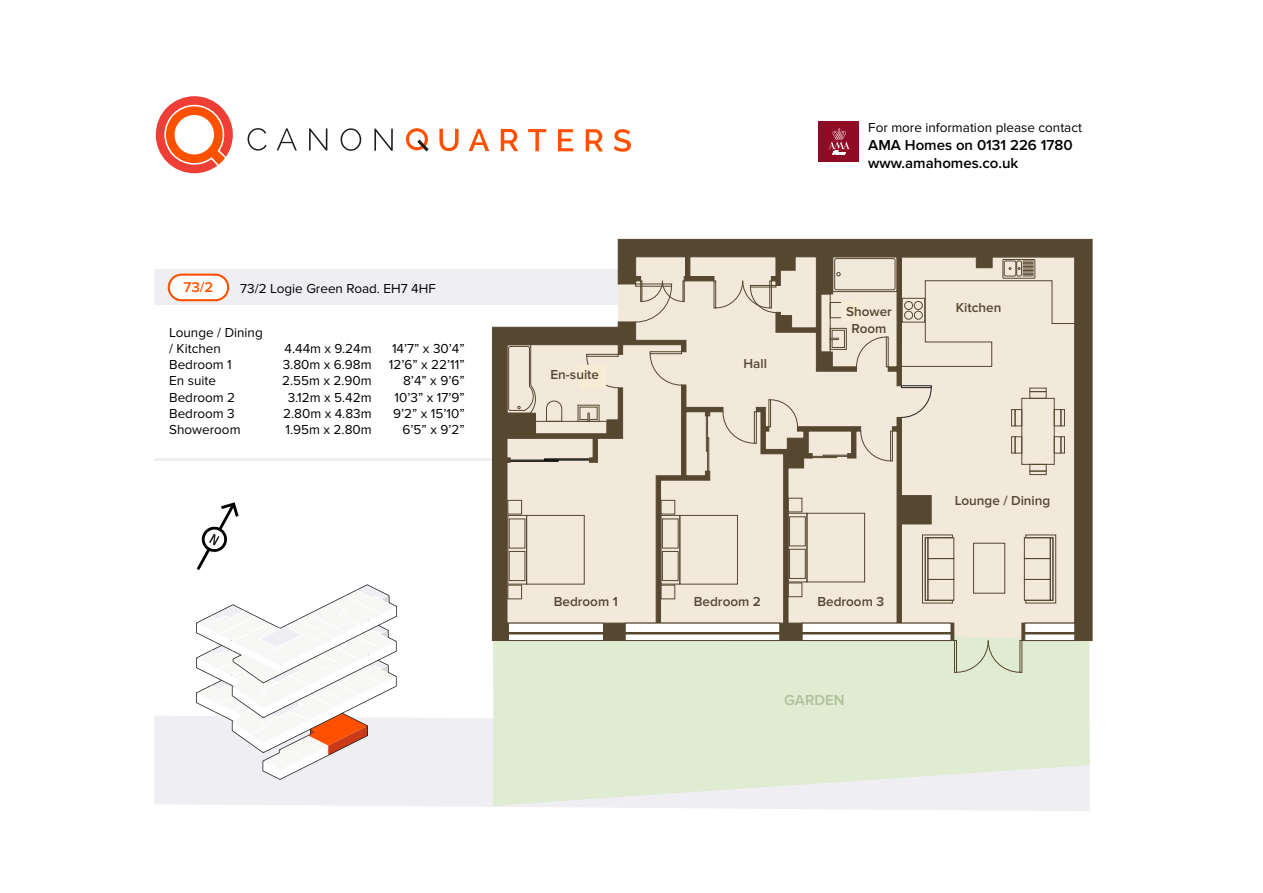
<style>
.page{position:relative;width:1263px;height:893px;background:#fff}
.page>*{position:absolute;margin:0;border:0;box-sizing:border-box;transform-origin:0 0}
.t1{font:600 15px/18px "Proxima Nova";color:#010000}
.t2{font:600 15px "Proxima Nova";color:#b0c199}
.t3{font:600 14.7px "Proxima Nova";color:#ff5000}
.t4{font:13.5px/16.2px "Proxima Nova";color:#010000}
.t5{font:600 13.5px/16.2px "Proxima Nova";color:#564731;text-align:center}
.t6{font:13.5px "Proxima Nova";color:#000001}
</style>
<div class="page">
<div style="left:154px;top:270px;width:477px;height:35px;background:#eeeef3"></div>
<div style="left:169px;top:275px;width:59px;height:25px;background:#fff;border-radius:13px"></div>
<div style="left:168px;top:274px;width:61px;height:27px;border:2px solid #ff5000;border-radius:13px"></div>
<svg style="left:154px;top:716px;width:936px;height:95px;fill:#eeeef3"></svg>
<svg style="left:197px;top:502px;width:42px;height:68px"></svg>
<svg style="left:156px;top:96px;width:77px;height:77px"></svg>
<div style="left:176px;top:116px;width:36px;height:37px;background:#fff;border-radius:50%"></div>
<svg style="left:248px;top:128px;width:19px;height:23px"></svg>
<svg style="left:277px;top:128px;width:20px;height:23px"></svg>
<svg style="left:309px;top:128px;width:18px;height:23px"></svg>
<svg style="left:341px;top:128px;width:20px;height:23px"></svg>
<svg style="left:374px;top:129px;width:19px;height:22px"></svg>
<svg style="left:439px;top:129px;width:20px;height:22px"></svg>
<svg style="left:469px;top:129px;width:20px;height:22px"></svg>
<svg style="left:501px;top:129px;width:17px;height:22px"></svg>
<svg style="left:528px;top:129px;width:18px;height:22px"></svg>
<svg style="left:558px;top:129px;width:15px;height:22px"></svg>
<svg style="left:586px;top:129px;width:17px;height:22px"></svg>
<svg style="left:614px;top:129px;width:17px;height:23px"></svg>
<svg style="left:405px;top:128px;width:24px;height:23px"></svg>
<hr style="left:154px;top:458px;width:477px;height:3px;background:#eeeef3">
<div style="left:819px;top:121px;width:40px;height:41px;background:#900b26"></div>
<svg style="left:828px;top:128px;width:22px;height:27px"></svg>
<svg style="left:493px;top:641px;width:596px;height:165px;background:#e1ecd6"></svg>
<div style="left:954px;top:640px;width:3px;height:33px;border:1px solid #564731"></div>
<svg style="left:956px;top:641px;width:64px;height:32px;background:#d6e0c6"></svg>
<svg style="left:617px;top:239px;width:476px;height:402px;background:#cabeae"></svg>
<svg style="left:492px;top:321px;width:462px;height:320px;background:#d9cfbf"></svg>
<div style="left:508px;top:623px;width:96px;height:18px;background:#fff;border:1px solid #564731"></div>
<hr style="left:508px;top:632px;width:96px;height:2px;background:#564731">
<div style="left:625px;top:623px;width:155px;height:18px;background:#fff;border:1px solid #564731"></div>
<hr style="left:625px;top:632px;width:155px;height:2px;background:#564731">
<div style="left:802px;top:623px;width:149px;height:18px;background:#fff;border:1px solid #564731"></div>
<hr style="left:802px;top:632px;width:149px;height:2px;background:#564731">
<div style="left:1024px;top:623px;width:51px;height:18px;background:#fff;border:1px solid #564731"></div>
<hr style="left:1024px;top:632px;width:51px;height:2px;background:#564731">
<div style="left:578px;top:405px;width:21px;height:17px;border:1px solid #564731"></div>
<svg style="left:579px;top:406px;width:19px;height:16px"></svg>
<svg style="left:546px;top:400px;width:16px;height:22px"></svg>
<div style="left:830px;top:328px;width:17px;height:22px;border:1px solid #564731"></div>
<svg style="left:829px;top:330px;width:16px;height:18px"></svg>
<svg style="left:829px;top:302px;width:22px;height:16px"></svg>
<div style="left:579px;top:366px;width:27px;height:23px;background:#f8ecd6"></div>
<div style="left:841px;top:303px;width:19px;height:18px;background:#f8ecd6"></div>
<svg style="left:195px;top:584px;width:203px;height:197px"></svg>
<p class="t3" style="left:184px;top:279px;width:31px">73/2</p>
<p class="t6" style="left:240px;top:281px;width:197px">73/2 Logie Green Road. EH7 4HF</p>
<p class="t4" style="left:169px;top:324px;width:95px">Lounge / Dining / Kitchen<br>Bedroom 1<br>En suite<br>Bedroom 2<br>Bedroom 3<br>Showeroom</p>
<p class="t4" style="left:282px;top:341px;width:91px;text-align:center">4.44m x 9.24m<br>3.80m x 6.98m<br>2.55m x 2.90m<br>3.12m x 5.42m<br>2.80m x 4.83m<br>1.95m x 2.80m</p>
<p class="t4" style="left:389px;top:341px;width:77px;text-align:right">14’7” x 30’4”<br>12’6” x 22’11”<br>8’4” x 9’6”<br>10’3” x 17’9”<br>9’2” x 15’10”<br>6’5” x 9’2”</p>
<p class="t4" style="left:868px;top:119px;width:215px">For more information please contact</p>
<p class="t1" style="left:868px;top:136px;width:206px">AMA Homes on 0131 226 1780 www.amahomes.co.uk</p>
<p class="t5" style="left:550px;top:366px;width:50px">En-suite</p>
<p class="t5" style="left:743px;top:356px;width:25px">Hall</p>
<p class="t5" style="left:846px;top:304px;width:47px">Shower<br>Room</p>
<p class="t5" style="left:554px;top:594px;width:66px">Bedroom 1</p>
<p class="t5" style="left:694px;top:594px;width:69px">Bedroom 2</p>
<p class="t5" style="left:817px;top:594px;width:68px">Bedroom 3</p>
<p class="t2" style="left:784px;top:691px;width:62px">GARDEN</p>
<p class="t5" style="left:956px;top:300px;width:47px">Kitchen</p>
<p class="t5" style="left:955px;top:493px;width:97px">Lounge / Dining</p>
</div>
